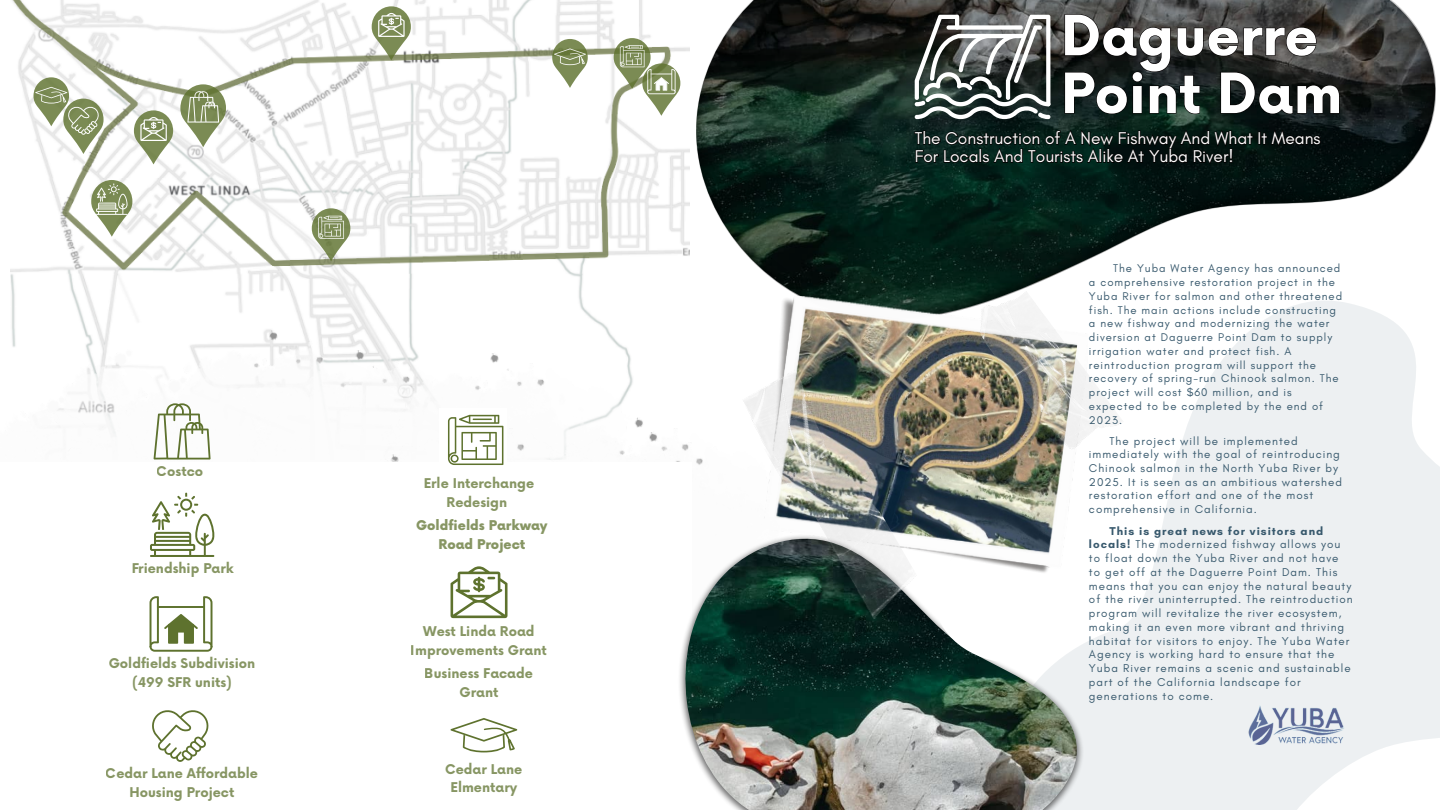
<style>
.page{position:relative;width:1440px;height:810px;background:#fff}
.page>*{position:absolute;margin:0;border:0;box-sizing:border-box;transform-origin:0 0}
.t1{font:700 54px/57.8px "Now";color:#fff}
.t2{font:17.4px/18.1px "Glacial Indifference";color:#fff}
.t3{font:700 13.1px/18.9px "Now";color:#5e722e;text-align:center}
.t4{font:900 13.1px/18.9px "Now";color:#5e722e;text-align:center}
.t5{font:11.6px/13.7px "Glacial Indifference";letter-spacing:.085em;color:#38596d}
.t6{font:11.4px/13.7px "Glacial Indifference";letter-spacing:.085em;color:#38596d}
.s1{font-weight:700}
</style>
<div class="page">
<img style="left:11px;top:0;width:679px;height:331px">
<img style="left:11px;top:281px;width:353px;height:27px">
<img style="left:11px;top:308px;width:76px;height:105px">
<img style="left:87px;top:308px;width:357px;height:152px">
<img style="left:288px;top:396px;width:355px;height:66px">
<div style="left:440px;top:408px;width:67px;height:64px;background:#fff"></div>
<svg style="left:372px;top:6px;width:39px;height:54px"></svg>
<svg style="left:134px;top:110px;width:39px;height:54px"></svg>
<svg style="left:34px;top:77px;width:70px;height:77px"></svg>
<svg style="left:91px;top:180px;width:41px;height:57px"></svg>
<svg style="left:614px;top:38px;width:66px;height:78px"></svg>
<svg style="left:312px;top:208px;width:38px;height:53px"></svg>
<svg style="left:552px;top:39px;width:36px;height:49px"></svg>
<svg style="left:180px;top:84px;width:46px;height:63px"></svg>
<svg style="left:154px;top:403px;width:57px;height:57px"></svg>
<svg style="left:448px;top:415px;width:55px;height:50px"></svg>
<svg style="left:451px;top:718px;width:66px;height:34px"></svg>
<svg style="left:150px;top:596px;width:62px;height:56px"></svg>
<svg style="left:152px;top:710px;width:57px;height:52px"></svg>
<svg style="left:451px;top:566px;width:57px;height:52px"></svg>
<svg style="left:150px;top:493px;width:64px;height:64px"></svg>
<img style="left:696px;top:0;width:739px;height:296px">
<svg style="left:970px;top:243px;width:470px;height:567px;fill:#edf0f2"></svg>
<img style="left:679px;top:632px;width:405px;height:178px">
<img style="left:682px;top:558px;width:395px;height:252px">
<div style="left:935px;top:534px;width:160px;height:129px;background:#fff;border-radius:50%"></div>
<img style="left:779px;top:296px;width:309px;height:280px">
<img style="left:966px;top:281px;width:158px;height:180px">
<img style="left:737px;top:368px;width:188px;height:256px">
<img style="left:1247px;top:705px;width:102px;height:39px">
<svg style="left:915px;top:15px;width:135px;height:104px"></svg>
<svg style="left:1064px;top:14px;width:276px;height:101px"></svg>
<svg style="left:914px;top:127px;width:408px;height:45px"></svg>
<p class="t3" style="left:157px;top:462px;width:48px">Costco</p>
<p class="t3" style="left:131px;top:560px;width:104px">Friendship Park</p>
<p class="t3" style="left:109px;top:654px;width:148px">Goldfields Subdivision (499 SFR units)</p>
<p class="t3" style="left:424px;top:474px;width:112px">Erle Interchange<br>Redesign</p>
<p class="t4" style="left:416px;top:517px;width:133px">Goldfields Parkway<br>Road Project</p>
<p class="t3" style="left:411px;top:622px;width:137px">West Linda Road<br>Improvements Grant</p>
<p class="t3" style="left:425px;top:665px;width:110px">Business Facade<br>Grant</p>
<p class="t3" style="left:106px;top:764px;width:154px">Cedar Lane Affordable<br>Housing Project</p>
<p class="t3" style="left:445px;top:760px;width:79px">Cedar Lane<br>Elmentary</p>
<p class="t1" style="left:1061px;top:10px;width:283px">Daguerre<br>Point Dam</p>
<p class="t2" style="left:915px;top:129px;width:407px">The Construction of A New Fishway And What It Means<br>For Locals And Tourists Alike At Yuba River!</p>
<p class="t6" style="left:1089px;top:262px;width:255px;text-indent:24px">The Yuba Water Agency has announced a comprehensive restoration project in the Yuba River for salmon and other threatened fish. The main actions include constructing a new fishway and modernizing the water diversion at Daguerre Point Dam to supply irrigation water and protect fish. A reintroduction program will support the recovery of spring-run Chinook salmon. The project will cost $60 million, and is expected to be completed by the end of 2023.</p>
<p class="t5" style="left:1089px;top:434px;width:254px;text-indent:21px">The project will be implemented immediately with the goal of reintroducing Chinook salmon in the North Yuba River by 2025. It is seen as an ambitious watershed restoration effort and one of the most comprehensive in California.</p>
<p class="t5" style="left:1089px;top:524px;width:265px;text-indent:21px"><span class="s1">This is great news for visitors and locals!</span> The modernized fishway allows you to float down the Yuba River and not have<br>to get off at the Daguerre Point Dam. This means that you can enjoy the natural beauty of the river uninterrupted. The reintroduction program will revitalize the river ecosystem, making it an even more vibrant and thriving habitat for visitors to enjoy. The Yuba Water Agency is working hard to ensure that the Yuba River remains a scenic and sustainable part of the California landscape for generations to come.</p>
</div>
